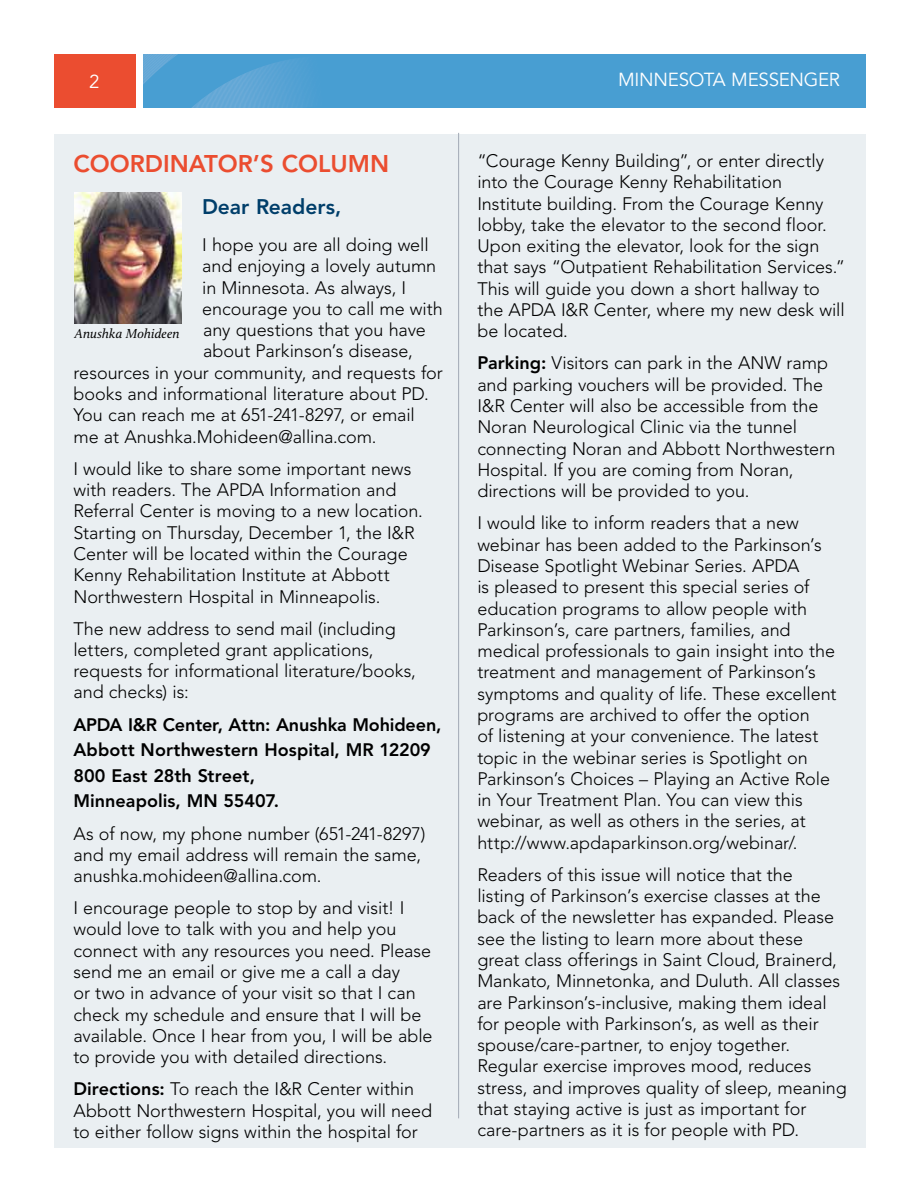
<style>
.page{position:relative;width:918px;height:1188px;background:#fff}
.page>*{position:absolute;margin:0;border:0;box-sizing:border-box;transform-origin:0 0}
.t1{font:800 24px "Avenir LT Std";color:#eb4d30}
.t2{font:800 21px "Avenir LT Std";color:#003e6a}
.t3{font:18.75px "Avenir LT Std";letter-spacing:-.015em;color:#fff}
.t4{font:300 18px/21.3px "Avenir LT Std";color:#000}
.t5{font:800 18px/25.7px "Avenir LT Std";color:#000}
.t6{font:italic 13.5px "Calluna";letter-spacing:.005em;color:#000}
.s1{font-weight:800}
</style>
<div class="page">
<div style="left:143px;top:54px;width:722px;height:54px;background:#489ed2"></div>
<svg style="left:143px;top:54px;width:160px;height:54px"></svg>
<div style="left:54px;top:54px;width:82px;height:54px;background:#eb4d30"></div>
<div style="left:54px;top:134px;width:811px;height:1014px;background:#eaeff2"></div>
<img style="left:75px;top:193px;width:107px;height:130px">
<hr style="left:458px;top:133px;width:1px;height:985px;background:#a2a9b5">
<p class="t3" style="left:89px;top:71px;width:12px">2</p>
<p class="t3" style="left:618px;top:69px;width:223px">MINNESOTA MESSENGER</p>
<h1 class="t1" style="left:73px;top:149px;width:317px">COORDINATOR’S COLUMN</h1>
<p class="t2" style="left:202px;top:195px;width:141px">Dear Readers,</p>
<p class="t4" style="left:202px;top:234px;width:228px">I hope you are all doing well</p>
<p class="t4" style="left:202px;top:256px;width:236px">and enjoying a lovely autumn</p>
<p class="t4" style="left:202px;top:277px;width:206px">in Minnesota. As always, I</p>
<p class="t4" style="left:202px;top:298px;width:242px">encourage you to call me with</p>
<p class="t4" style="left:203px;top:319px;width:224px">any questions that you have</p>
<p class="t4" style="left:203px;top:341px;width:211px">about Parkinson’s disease,</p>
<p class="t4" style="left:73px;top:362px;width:371px">resources in your community, and requests for</p>
<p class="t4" style="left:73px;top:383px;width:357px">books and informational literature about PD.</p>
<p class="t4" style="left:73px;top:405px;width:343px">You can reach me at 651-241-8297, or email</p>
<p class="t4" style="left:73px;top:426px;width:305px">me at Anushka.Mohideen@allina.com.</p>
<p class="t4" style="left:73px;top:458px;width:351px">I would like to share some important news with readers. The APDA Information and Referral Center is moving to a new location.<br>Starting on Thursday, December 1, the I&amp;R Center will be located within the Courage Kenny Rehabilitation Institute at Abbott Northwestern Hospital in Minneapolis.</p>
<p class="t4" style="left:73px;top:618px;width:344px">The new address to send mail (including letters, completed grant applications, requests for informational literature/books, and checks) is:</p>
<p class="t5" style="left:73px;top:712px;width:369px">APDA I&amp;R Center, Attn: Anushka Mohideen,<br>Abbott Northwestern Hospital, MR 12209<br>800 East 28th Street,<br>Minneapolis, MN 55407.</p>
<p class="t4" style="left:73px;top:823px;width:354px">As of now, my phone number (651-241-8297) and my email address will remain the same, anushka.mohideen@allina.com.</p>
<p class="t4" style="left:73px;top:897px;width:361px">I encourage people to stop by and visit! I would love to talk with you and help you connect with any resources you need. Please send me an email or give me a call a day<br>or two in advance of your visit so that I can check my schedule and ensure that I will be available. Once I hear from you, I will be able to provide you with detailed directions.</p>
<p class="t4" style="left:73px;top:1079px;width:360px"><span class="s1">Directions:</span> To reach the I&amp;R Center within<br>Abbott Northwestern Hospital, you will need to either follow signs within the hospital for</p>
<p class="t6" style="left:75px;top:325px;width:106px">Anushka Mohideen</p>
<p class="t4" style="left:477px;top:150px;width:369px">“Courage Kenny Building”, or enter directly into the Courage Kenny Rehabilitation Institute building. From the Courage Kenny lobby, take the elevator to the second floor.<br>Upon exiting the elevator, look for the sign that says “Outpatient Rehabilitation Services.” This will guide you down a short hallway to the APDA I&amp;R Center, where my new desk will be located.</p>
<p class="t4" style="left:477px;top:353px;width:359px"><span class="s1">Parking:</span> Visitors can park in the ANW ramp and parking vouchers will be provided. The I&amp;R Center will also be accessible from the Noran Neurological Clinic via the tunnel connecting Noran and Abbott Northwestern Hospital. If you are coming from Noran, directions will be provided to you.</p>
<p class="t4" style="left:477px;top:513px;width:361px">I would like to inform readers that a new webinar has been added to the Parkinson’s Disease Spotlight Webinar Series. APDA<br>is pleased to present this special series of education programs to allow people with Parkinson’s, care partners, families, and medical professionals to gain insight into the treatment and management of Parkinson’s symptoms and quality of life. These excellent programs are archived to offer the option<br>of listening at your convenience. The latest topic in the webinar series is Spotlight on Parkinson’s Choices – Playing an Active Role in Your Treatment Plan. You can view this webinar, as well as others in the series, at http://www.apdaparkinson.org/webinar/.</p>
<p class="t4" style="left:477px;top:864px;width:371px">Readers of this issue will notice that the<br>listing of Parkinson’s exercise classes at the back of the newsletter has expanded. Please see the listing to learn more about these great class offerings in Saint Cloud, Brainerd, Mankato, Minnetonka, and Duluth. All classes are Parkinson’s-inclusive, making them ideal for people with Parkinson’s, as well as their spouse/care-partner, to enjoy together.<br>Regular exercise improves mood, reduces stress, and improves quality of sleep, meaning that staying active is just as important for care-partners as it is for people with PD.</p>
</div>
